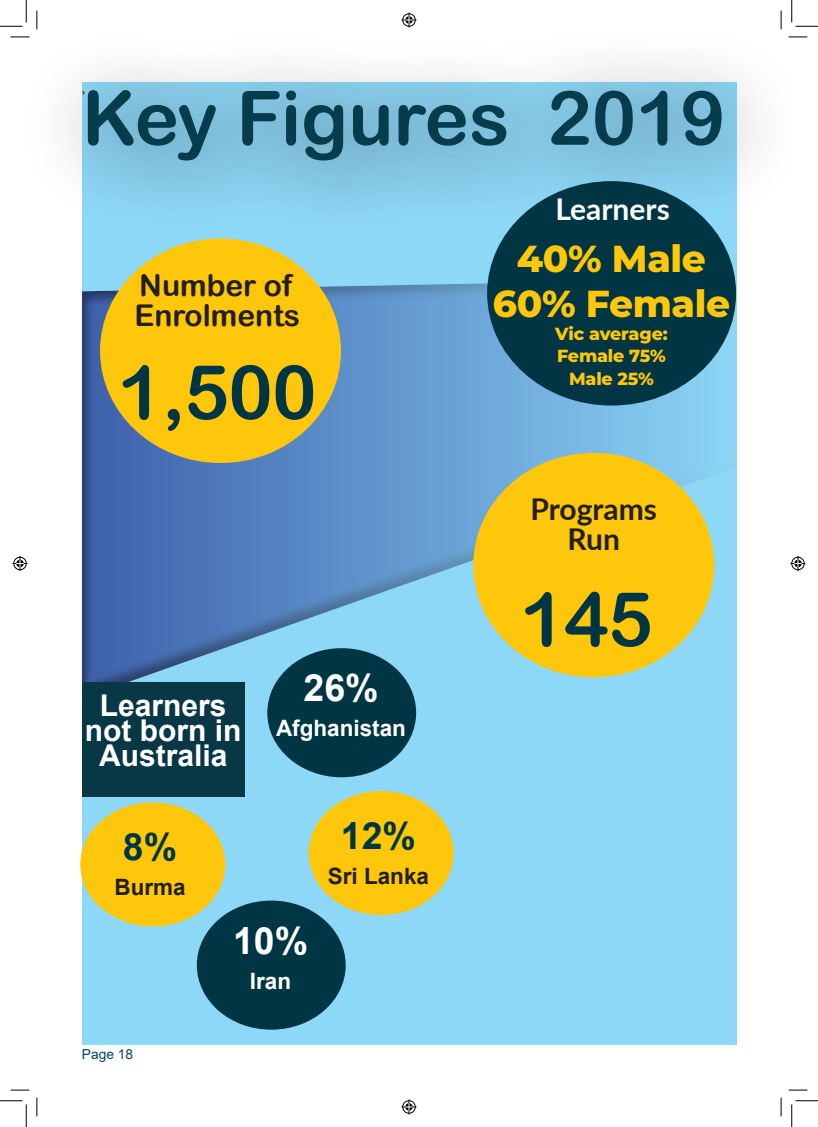
<style>
.page{position:relative;width:818px;height:1127px;background:#fff}
.page>*{position:absolute;margin:0;border:0;box-sizing:border-box;transform-origin:0 0}
.t1{font:75px "Arial Rounded MT Bold";letter-spacing:-.01em;color:#003644}
.t2{font:800 37.5px "Montserrat";letter-spacing:-.01em;color:#fec70c}
.t3{font:700 37.5px "Arial";color:#fff}
.t4{font:700 37.5px "Arial";color:#003644}
.t5{font:700 30px/25px "Arial";color:#fff;text-align:center}
.t6{font:30px/30px "Arial Rounded MT Bold";color:#231f20}
.t7{font:700 30px/30px "Lato";letter-spacing:-.005em;color:#231f20;text-align:center}
.t8{font:700 30px "Lato";color:#fff}
.t9{font:700 22.5px "Arial";color:#fff}
.t10{font:700 22.5px "Arial";color:#231f20}
.t11{font:800 17.5px "Montserrat";letter-spacing:-.01em;color:#fec70c}
.t12{font:15px "Minion Pro";color:#231f20}
.t13{font:13.75px "Arial";color:#004462}
.t14{font:700 10px "Lato";color:#231f20}
</style>
<div class="page">
<div style="left:82px;top:82px;width:654px;height:962px;background:#8dd7f7"></div>
<div style="left:69px;top:277px;width:668px;height:422px;background:#231f20;opacity:.5"></div>
<div style="left:473px;top:452px;width:241px;height:225px;background:#fec70c;border-radius:50%"></div>
<div style="left:100px;top:238px;width:241px;height:225px;background:#fec70c;border-radius:50%"></div>
<div style="left:487px;top:181px;width:249px;height:224px;background:#003644;border-radius:50%"></div>
<div style="left:26px;top:26px;width:766px;height:217px;background:#231f20;opacity:.75"></div>
<div style="left:82px;top:682px;width:163px;height:114px;background:#083845"></div>
<div style="left:309px;top:790px;width:145px;height:124px;background:#fec70c;border-radius:50%"></div>
<div style="left:267px;top:648px;width:149px;height:129px;background:#003644;border-radius:50%"></div>
<div style="left:197px;top:900px;width:149px;height:129px;background:#003644;border-radius:50%"></div>
<div style="left:80px;top:802px;width:145px;height:124px;background:#fec70c;border-radius:50%"></div>
<svg style="left:11px;top:36px;width:18px;height:2px"></svg>
<svg style="left:788px;top:36px;width:19px;height:2px"></svg>
<svg style="left:11px;top:1089px;width:18px;height:1px"></svg>
<svg style="left:788px;top:1089px;width:19px;height:1px"></svg>
<svg style="left:36px;top:11px;width:2px;height:18px"></svg>
<svg style="left:36px;top:1097px;width:2px;height:18px"></svg>
<svg style="left:780px;top:11px;width:2px;height:18px"></svg>
<svg style="left:780px;top:1097px;width:2px;height:18px"></svg>
<svg style="left:0;top:0;width:27px;height:27px"></svg>
<svg style="left:0;top:1100px;width:27px;height:26px"></svg>
<svg style="left:791px;top:0;width:27px;height:27px"></svg>
<svg style="left:791px;top:1100px;width:27px;height:26px"></svg>
<svg style="left:401px;top:13px;width:15px;height:15px"></svg>
<svg style="left:401px;top:1099px;width:15px;height:15px"></svg>
<svg style="left:13px;top:556px;width:15px;height:15px"></svg>
<svg style="left:790px;top:556px;width:15px;height:15px"></svg>
<h1 class="t1" style="left:82px;top:74px;width:645px">Key Figures 2019</h1>
<p class="t12" style="left:82px;top:79px;width:5px">,</p>
<p class="t6" style="left:134px;top:270px;width:167px">Number of<br>Enrolments</p>
<p class="t14" style="left:188px;top:271px;width:102px">Number of Enrolemnts</p>
<p class="t1" style="left:118px;top:348px;width:200px">1,500</p>
<p class="t5" style="left:85px;top:692px;width:158px">Learners not born in<br>Australia</p>
<p class="t4" style="left:123px;top:820px;width:56px">8%</p>
<p class="t10" style="left:114px;top:871px;width:73px">Burma</p>
<p class="t3" style="left:303px;top:661px;width:77px">26%</p>
<p class="t9" style="left:276px;top:712px;width:132px">Afghanistan</p>
<p class="t4" style="left:341px;top:809px;width:77px">12%</p>
<p class="t10" style="left:328px;top:859px;width:103px">Sri Lanka</p>
<p class="t13" style="left:82px;top:1044px;width:53px">Page 18</p>
<p class="t3" style="left:233px;top:913px;width:77px">10%</p>
<p class="t9" style="left:250px;top:964px;width:43px">Iran</p>
<p class="t8" style="left:555px;top:187px;width:116px">Learners</p>
<p class="t2" style="left:517px;top:231px;width:190px">40% Male</p>
<p class="t2" style="left:493px;top:276px;width:239px">60% Female</p>
<p class="t11" style="left:555px;top:320px;width:114px">Vic average:</p>
<p class="t11" style="left:557px;top:343px;width:110px">Female 75%</p>
<p class="t11" style="left:569px;top:365px;width:86px">Male 25%</p>
<p class="t7" style="left:530px;top:492px;width:128px">Programs<br>Run</p>
<p class="t1" style="left:520px;top:575px;width:134px">145</p>
</div>
